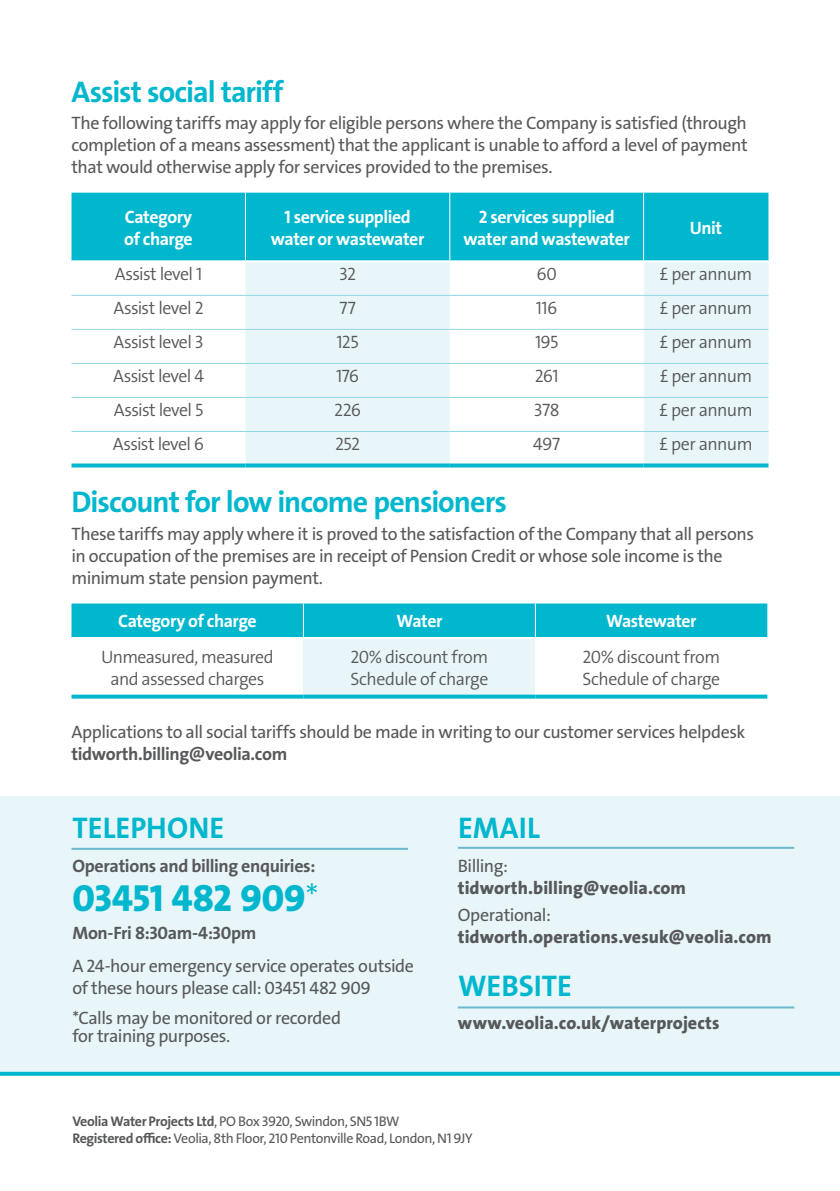
<style>
.page{position:relative;width:840px;height:1191px;background:#fff}
.page>*{position:absolute;margin:0;border:0;box-sizing:border-box;transform-origin:0 0}
.t1{font:38px "The Sans Veolia W8 Ex Bld";letter-spacing:-.01em;color:#00b7ce}
.t2{font:30px "The Sans Veolia W7 Bld";letter-spacing:-.03em;color:#00b7ce}
.t3{font:30px "The Sans Veolia W7 Bld";letter-spacing:.005em;color:#00b7ce}
.t4{font:30px "The Sans Veolia W7 Bld";color:#00b7ce}
.t5{font:18px/22px "The Sans Veolia W5 Pla";letter-spacing:-.025em;color:#57585a}
.t6{font:18px/22px "The Sans Veolia W4 Se Lig";letter-spacing:-.035em;color:#57585a}
.t7{font:18px/22px "The Sans Veolia W7 Bld";letter-spacing:-.025em;color:#fff;text-align:center}
.t8{font:18px "The Sans Veolia W8 Ex Bld";letter-spacing:.005em;color:#57585a}
.t9{font:18px "The Sans Veolia W7 Bld";letter-spacing:-.02em;color:#57585a}
.t10{font:14px/16.8px "The Sans Veolia W5 Pla";letter-spacing:-.03em;color:#57585a}
.s1{font-family:"The Sans Veolia W3 Lig"}
.s2{font-family:"The Sans Veolia W7 Bld"}
</style>
<div class="page">
<div style="left:0;top:796px;width:839px;height:277px;background:#e8f6f9"></div>
<div style="left:71px;top:193px;width:697px;height:67px;background:#00b7ce"></div>
<svg style="left:245px;top:262px;width:523px;height:201px;fill:#e8f6f9"></svg>
<hr style="left:245px;top:193px;width:1px;height:67px;background:#fff">
<hr style="left:449px;top:193px;width:1px;height:67px;background:#fff">
<hr style="left:642px;top:193px;width:1px;height:67px;background:#fff">
<svg style="left:71px;top:463px;width:174px;height:4px"></svg>
<svg style="left:245px;top:463px;width:204px;height:4px"></svg>
<svg style="left:449px;top:463px;width:194px;height:4px"></svg>
<svg style="left:643px;top:463px;width:125px;height:4px"></svg>
<hr style="left:71px;top:295px;width:174px;height:1px;background:#91d6e3">
<hr style="left:245px;top:295px;width:204px;height:1px;background:#91d6e3">
<hr style="left:449px;top:295px;width:194px;height:1px;background:#91d6e3">
<hr style="left:643px;top:295px;width:125px;height:1px;background:#91d6e3">
<hr style="left:71px;top:329px;width:174px;height:1px;background:#91d6e3">
<hr style="left:245px;top:329px;width:204px;height:1px;background:#91d6e3">
<hr style="left:449px;top:329px;width:194px;height:1px;background:#91d6e3">
<hr style="left:643px;top:329px;width:125px;height:1px;background:#91d6e3">
<hr style="left:71px;top:363px;width:174px;height:1px;background:#91d6e3">
<hr style="left:245px;top:363px;width:204px;height:1px;background:#91d6e3">
<hr style="left:449px;top:363px;width:194px;height:1px;background:#91d6e3">
<hr style="left:643px;top:363px;width:125px;height:1px;background:#91d6e3">
<hr style="left:71px;top:397px;width:174px;height:1px;background:#91d6e3">
<hr style="left:245px;top:397px;width:204px;height:1px;background:#91d6e3">
<hr style="left:449px;top:397px;width:194px;height:1px;background:#91d6e3">
<hr style="left:643px;top:397px;width:125px;height:1px;background:#91d6e3">
<hr style="left:71px;top:431px;width:174px;height:1px;background:#91d6e3">
<hr style="left:245px;top:431px;width:204px;height:1px;background:#91d6e3">
<hr style="left:449px;top:431px;width:194px;height:1px;background:#91d6e3">
<hr style="left:643px;top:431px;width:125px;height:1px;background:#91d6e3">
<div style="left:71px;top:603px;width:695px;height:34px;background:#00b7ce"></div>
<div style="left:303px;top:638px;width:232px;height:58px;background:#e8f6f9"></div>
<hr style="left:303px;top:603px;width:1px;height:34px;background:#fff">
<hr style="left:534px;top:603px;width:1px;height:34px;background:#fff">
<svg style="left:71px;top:694px;width:232px;height:4px"></svg>
<svg style="left:303px;top:694px;width:232px;height:4px"></svg>
<svg style="left:535px;top:694px;width:231px;height:4px"></svg>
<hr style="left:303px;top:637px;width:232px;height:2px;background:#fff">
<hr style="left:71px;top:848px;width:337px;height:2px;background:#6cb9ce">
<hr style="left:457px;top:847px;width:336px;height:2px;background:#6cb9ce">
<hr style="left:457px;top:1006px;width:336px;height:2px;background:#6cb9ce">
<svg style="left:0;top:1071px;width:839px;height:4px;background:#2dc3d6"></svg>
<h2 class="t2" style="left:71px;top:72px;width:213px">Assist social tariff</h2>
<p class="t5" style="left:71px;top:112px;width:677px;text-align:justify">The following tariffs may apply for eligible persons where the Company is satisfied (through completion of a means assessment) that the applicant is unable to afford a level of payment that would otherwise apply for services provided to the premises.</p>
<p class="t7" style="left:124px;top:206px;width:70px;text-align:left">Category of charge</p>
<p class="t7" style="left:270px;top:206px;width:155px">1 service supplied water or wastewater</p>
<p class="t7" style="left:463px;top:206px;width:168px">2 services supplied water and wastewater</p>
<p class="t7" style="left:689px;top:217px;width:34px">Unit</p>
<p class="t6" style="left:115px;top:263px;width:89px">Assist level 1</p>
<p class="t6" style="left:339px;top:263px;width:18px">32</p>
<p class="t6" style="left:536px;top:263px;width:22px">60</p>
<p class="t6" style="left:659px;top:263px;width:94px">£ per annum</p>
<p class="t6" style="left:113px;top:297px;width:92px">Assist level 2</p>
<p class="t6" style="left:339px;top:297px;width:18px">77</p>
<p class="t6" style="left:535px;top:297px;width:23px">116</p>
<p class="t6" style="left:659px;top:297px;width:94px">£ per annum</p>
<p class="t6" style="left:113px;top:331px;width:92px">Assist level 3</p>
<p class="t6" style="left:336px;top:331px;width:24px">125</p>
<p class="t6" style="left:534px;top:331px;width:25px">195</p>
<p class="t6" style="left:659px;top:331px;width:94px">£ per annum</p>
<p class="t6" style="left:113px;top:365px;width:92px">Assist level 4</p>
<p class="t6" style="left:336px;top:365px;width:25px">176</p>
<p class="t6" style="left:534px;top:365px;width:25px">261</p>
<p class="t6" style="left:659px;top:365px;width:94px">£ per annum</p>
<p class="t6" style="left:114px;top:399px;width:91px">Assist level 5</p>
<p class="t6" style="left:334px;top:399px;width:28px">226</p>
<p class="t6" style="left:533px;top:399px;width:27px">378</p>
<p class="t6" style="left:659px;top:399px;width:95px">£ per annum</p>
<p class="t6" style="left:113px;top:433px;width:93px">Assist level 6</p>
<p class="t6" style="left:335px;top:433px;width:27px">252</p>
<p class="t6" style="left:533px;top:433px;width:28px">497</p>
<p class="t6" style="left:659px;top:433px;width:95px">£ per annum</p>
<h2 class="t2" style="left:71px;top:483px;width:437px">Discount for low income pensioners</h2>
<p class="t5" style="left:71px;top:523px;width:683px">These tariffs may apply where it is proved to the satisfaction of the Company that all persons in occupation of the premises are in receipt of Pension Credit or whose sole income is the minimum state pension payment.</p>
<p class="t7" style="left:118px;top:610px;width:140px">Category of charge</p>
<p class="t7" style="left:396px;top:610px;width:48px">Water</p>
<p class="t7" style="left:605px;top:610px;width:92px">Wastewater</p>
<p class="t6" style="left:101px;top:646px;width:174px;text-align:center">Unmeasured, measured and assessed charges</p>
<p class="t6" style="left:350px;top:646px;width:139px">20% discount from<br>Schedule of charge</p>
<p class="t6" style="left:582px;top:646px;width:139px">20% discount from<br>Schedule of charge</p>
<p class="t5" style="left:71px;top:720px;width:675px">Applications to all social tariffs should be made in writing to our customer services helpdesk</p>
<p class="t9" style="left:71px;top:742px;width:217px">tidworth.billing@veolia.com</p>
<h2 class="t3" style="left:72px;top:808px;width:153px">TELEPHONE</h2>
<p class="t9" style="left:72px;top:854px;width:244px">Operations and billing enquiries:</p>
<h1 class="t1" style="left:72px;top:873px;width:248px">03451 482 909<span class="s1">*</span></h1>
<p class="t9" style="left:72px;top:921px;width:185px">Mon-Fri 8:30am-4:30pm</p>
<p class="t5" style="left:72px;top:955px;width:343px">A 24-hour emergency service operates outside of these hours please call: 03451 482 909</p>
<p class="t5" style="left:72px;top:1008px;width:270px;line-height:18px">*Calls may be monitored or recorded for training purposes.</p>
<h2 class="t2" style="left:458px;top:808px;width:83px">EMAIL</h2>
<p class="t5" style="left:457px;top:854px;width:51px">Billing:</p>
<p class="t8" style="left:457px;top:876px;width:230px">tidworth.billing@veolia.com</p>
<p class="t5" style="left:457px;top:904px;width:95px">Operational:</p>
<p class="t8" style="left:457px;top:925px;width:315px">tidworth.operations.vesuk@veolia.com</p>
<h2 class="t4" style="left:458px;top:966px;width:115px">WEBSITE</h2>
<p class="t8" style="left:457px;top:1011px;width:263px">www.veolia.co.uk/waterprojects</p>
<p class="t10" style="left:72px;top:1113px;width:401px"><span class="s2">Veolia Water Projects Ltd</span>, PO Box 3920, Swindon, SN5 1BW<br><span class="s2">Registered office:</span> Veolia, 8th Floor, 210 Pentonville Road, London, N1 9JY</p>
</div>
